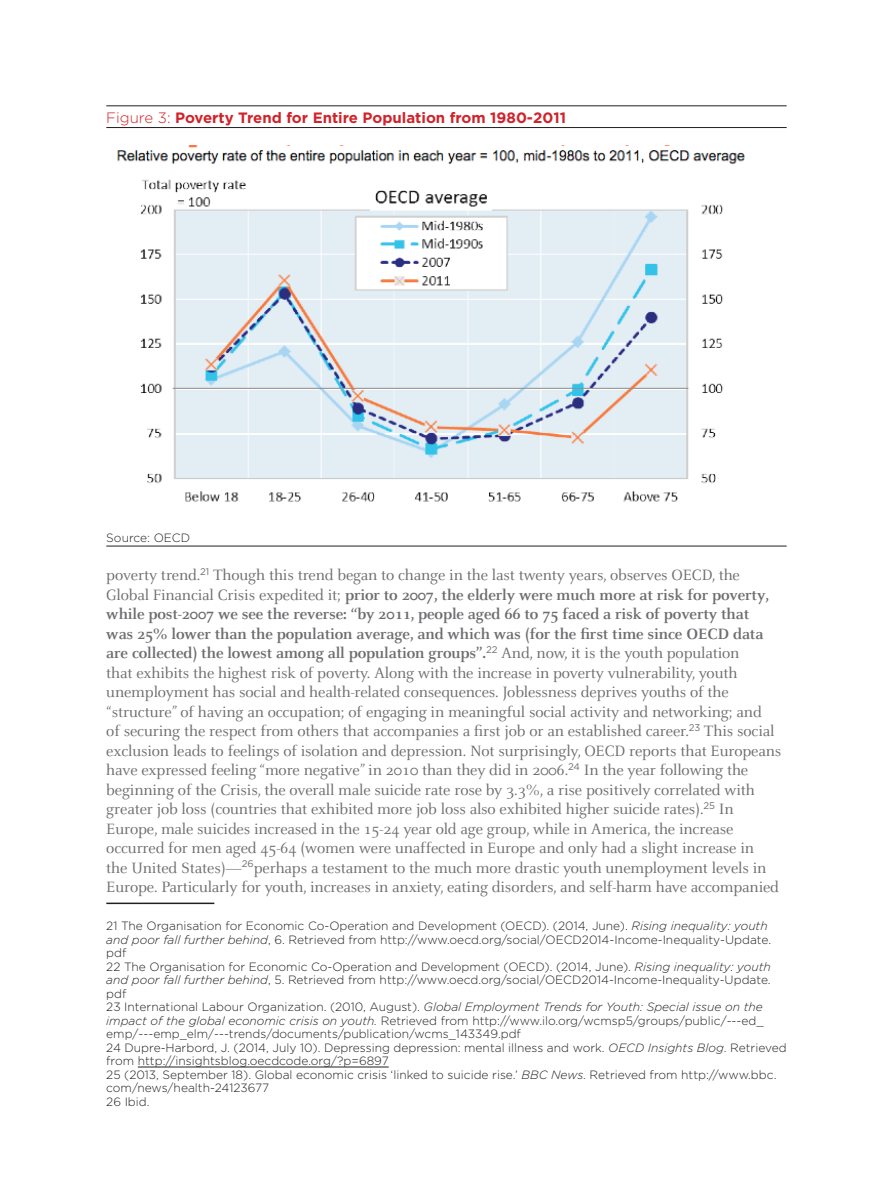
<style>
.page{position:relative;width:893px;height:1191px;background:#fff}
.page>*{position:absolute;margin:0;border:0;box-sizing:border-box;transform-origin:0 0}
.t1{font:16.5px/19.5px "Celeste";letter-spacing:-.01em;color:#6c6d70}
.t2{font:700 15px "Gotham";color:#d1232a}
.t3{font:300 12px/13.5px "Gotham";color:#231f20}
.s1{font-weight:300}
.s2{font-weight:700}
.s3{font-style:italic}
</style>
<div class="page">
<hr style="left:106px;top:902px;width:108px;height:2px;background:#231f20">
<hr style="left:138px;top:1066px;width:251px;height:1px;background:#231f20">
<hr style="left:106px;top:546px;width:681px;height:1px;background:#231f20">
<img style="left:117px;top:145px;width:628px;height:357px">
<hr style="left:106px;top:106px;width:681px;height:1px;background:#231f20">
<hr style="left:106px;top:127px;width:681px;height:1px;background:#231f20">
<p class="t2" style="left:106px;top:109px;width:461px"><span class="s1">Figure 3:</span> Poverty Trend for Entire Population from 1980-2011</p>
<p class="t3" style="left:106px;top:530px;width:83px">Source: OECD</p>
<p class="t1" style="left:106px;top:566px;width:677px">poverty trend.<sup>21</sup> Though this trend began to change in the last twenty years, observes OECD, the Global Financial Crisis expedited it; <span class="s2">prior to 2007, the elderly were much more at risk for poverty, while post-2007 we see the reverse: “by 2011, people aged 66 to 75 faced a risk of poverty that<br>was 25% lower than the population average, and which was (for the first time since OECD data are collected) the lowest among all population groups”.</span><sup>22</sup> And, now, it is the youth population<br>that exhibits the highest risk of poverty. Along with the increase in poverty vulnerability, youth unemployment has social and health-related consequences. Joblessness deprives youths of the “structure” of having an occupation; of engaging in meaningful social activity and networking; and<br>of securing the respect from others that accompanies a first job or an established career.<sup>23</sup> This social exclusion leads to feelings of isolation and depression. Not surprisingly, OECD reports that Europeans have expressed feeling “more negative” in 2010 than they did in 2006.<sup>24</sup> In the year following the beginning of the Crisis, the overall male suicide rate rose by 3.3%, a rise positively correlated with greater job loss (countries that exhibited more job loss also exhibited higher suicide rates).<sup>25</sup> In Europe, male suicides increased in the 15-24 year old age group, while in America, the increase occurred for men aged 45-64 (women were unaffected in Europe and only had a slight increase in<br>the United States)—<sup>26</sup>perhaps a testament to the much more drastic youth unemployment levels in Europe. Particularly for youth, increases in anxiety, eating disorders, and self-harm have accompanied</p>
<p class="t3" style="left:106px;top:919px;width:682px">21 The Organisation for Economic Co-Operation and Development (OECD). (2014, June). <span class="s3">Rising inequality: youth and poor fall further behind</span>, 6. Retrieved from http://www.oecd.org/social/OECD2014-I ncome-I nequality-Update. pdf<br>22 The Organisation for Economic Co-Operation and Development (OECD). (2014, June). <span class="s3">Rising inequality: youth and poor fall further behind</span>, 5. Retrieved from http://www.oecd.org/social/OECD2014-I ncome-I nequality-Update. pdf<br>23 I nternational Labour Organization. (2010, August). <span class="s3">Global Employment Trends for Youth: Special issue on the impact of the global economic crisis on youth.</span> Retrieved from http://www.ilo.org/wcmsp5/groups/public/---ed_ emp/---emp_elm/---trends/documents/publication/wcms_143349.pdf<br>24 Dupre-Harbord, J. (2014, July 10). Depressing depression: mental illness and work. <span class="s3">OECD Insights Blog</span>. Retrieved from http://insightsblog.oecdcode.org/?p=6897<br>25 (2013, September 18). Global economic crisis ‘linked to suicide rise.’ <span class="s3">BBC News</span>. Retrieved from http://www.bbc. com/news/health-24123677<br>26 I bid.</p>
</div>
